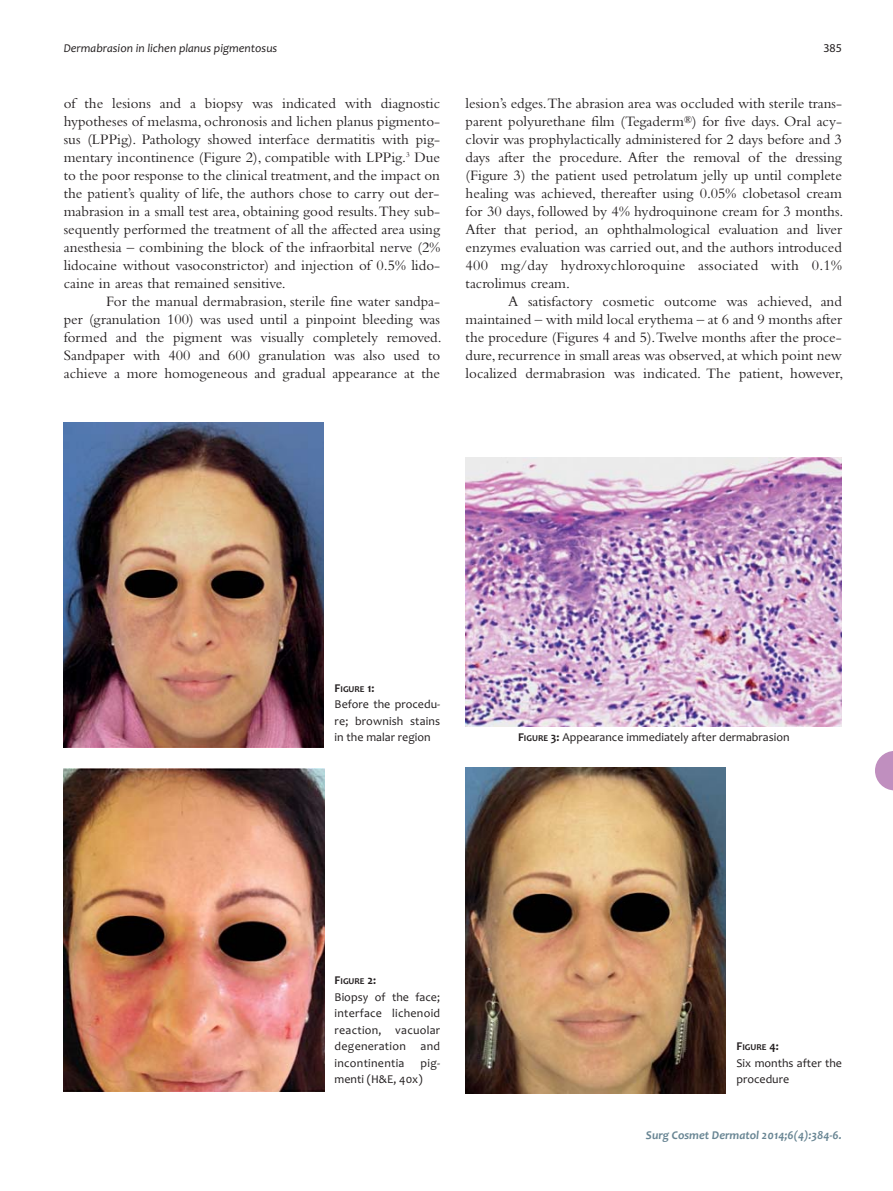
<style>
.page{position:relative;width:893px;height:1191px;background:#fff}
.page>*{position:absolute;margin:0;border:0;box-sizing:border-box;transform-origin:0 0}
.t1{font:15px/18px "Bembo";color:#231f20;text-align:justify}
.t2{font:12px/16.5px "Candara";color:#231f20;text-align:justify}
.t3{font:italic 12px "Candara";color:#231f20}
.t4{font:italic 700 12px "Candara";color:#688593}
.t5{font:12px "Myriad";color:#231f20}
.t6{font:700 9px "Candara";color:#231f20}
.s1{font-size:12px}
.s2{font-weight:700}
.s3{font-weight:700;font-size:9px}
</style>
<div class="page">
<svg style="left:875px;top:751px;width:18px;height:39px"></svg>
<img style="left:64px;top:422px;width:260px;height:325px">
<img style="left:64px;top:768px;width:260px;height:323px">
<img style="left:466px;top:458px;width:376px;height:268px">
<img style="left:466px;top:768px;width:259px;height:325px">
<p class="t3" style="left:64px;top:43px;width:215px">Dermabrasion in lichen planus pigmentosus</p>
<p class="t5" style="left:823px;top:43px;width:20px">385</p>
<p class="t1" style="left:64px;top:96px;width:378px">of the lesions and a biopsy was indicated with diagnostic hypotheses of melasma, ochronosis and lichen planus pigmento&shy;sus (LPPig). Pathology showed interface dermatitis with pig&shy;mentary incontinence (Figure 2), compatible with LPPig.<sup>3</sup> Due to the poor response to the clinical treatment, and the impact on the patient’s quality of life, the authors chose to carry out der&shy;mabrasion in a small test area, obtaining good results. They sub&shy;sequently performed the treatment of all the affected area using anesthesia – combining the block of the infraorbital nerve (2% lidocaine without vasoconstrictor) and injection of 0.5% lido&shy;caine in areas that remained sensitive.</p>
<p class="t1" style="left:64px;top:294px;width:379px;text-indent:43px">For the manual dermabrasion, sterile fine water sandpa&shy;per (granulation 100) was used until a pinpoint bleeding was formed and the pigment was visually completely removed.<br>Sandpaper with 400 and 600 granulation was also used to achieve a more homogeneous and gradual appearance at the</p>
<p class="t1" style="left:466px;top:96px;width:379px">lesion’s edges.The abrasion area was occluded with sterile trans&shy;parent polyurethane film (Tegaderm<sup>®</sup>) for five days. Oral acy&shy;clovir was prophylactically administered for 2 days before and 3 days after the procedure. After the removal of the dressing (Figure 3) the patient used petrolatum jelly up until complete healing was achieved, thereafter using 0.05% clobetasol cream for 30 days, followed by 4% hydroquinone cream for 3 months.<br>After that period, an ophthalmological evaluation and liver enzymes evaluation was carried out, and the authors introduced 400 mg/day hydroxychloroquine associated with 0.1% tacrolimus cream.</p>
<p class="t1" style="left:466px;top:294px;width:379px;text-indent:43px">A satisfactory cosmetic outcome was achieved, and maintained – with mild local erythema – at 6 and 9 months after the procedure (Figures 4 and 5).Twelve months after the proce&shy;dure, recurrence in small areas was observed, at which point new localized dermabrasion was indicated. The patient, however,</p>
<p class="t6" style="left:335px;top:685px;width:41px"><span class="s1">F</span>IGURE <span class="s1">1:</span></p>
<p class="t2" style="left:335px;top:697px;width:107px">Before the procedu&shy;re; brownish stains in the malar region</p>
<p class="t2" style="left:518px;top:730px;width:273px"><span class="s2">F</span><span class="s3">IGURE</span> <span class="s2">3:</span> Appearance immediately after dermabrasion</p>
<p class="t6" style="left:335px;top:978px;width:43px"><span class="s1">F</span>IGURE <span class="s1">2:</span></p>
<p class="t2" style="left:335px;top:989px;width:107px">Biopsy of the face; interface lichenoid reaction, vacuolar degeneration and incontinentia</p>
<p class="t2" style="left:335px;top:1055px;width:107px;text-indent:86px">pig&shy;menti (H&amp;E, 40x)</p>
<p class="t6" style="left:736px;top:1044px;width:44px"><span class="s1">F</span>IGURE <span class="s1">4:</span></p>
<p class="t2" style="left:736px;top:1056px;width:107px">Six months after the procedure</p>
<p class="t4" style="left:646px;top:1128px;width:197px">Surg Cosmet Dermatol 2014;6(4):384-6.</p>
</div>
